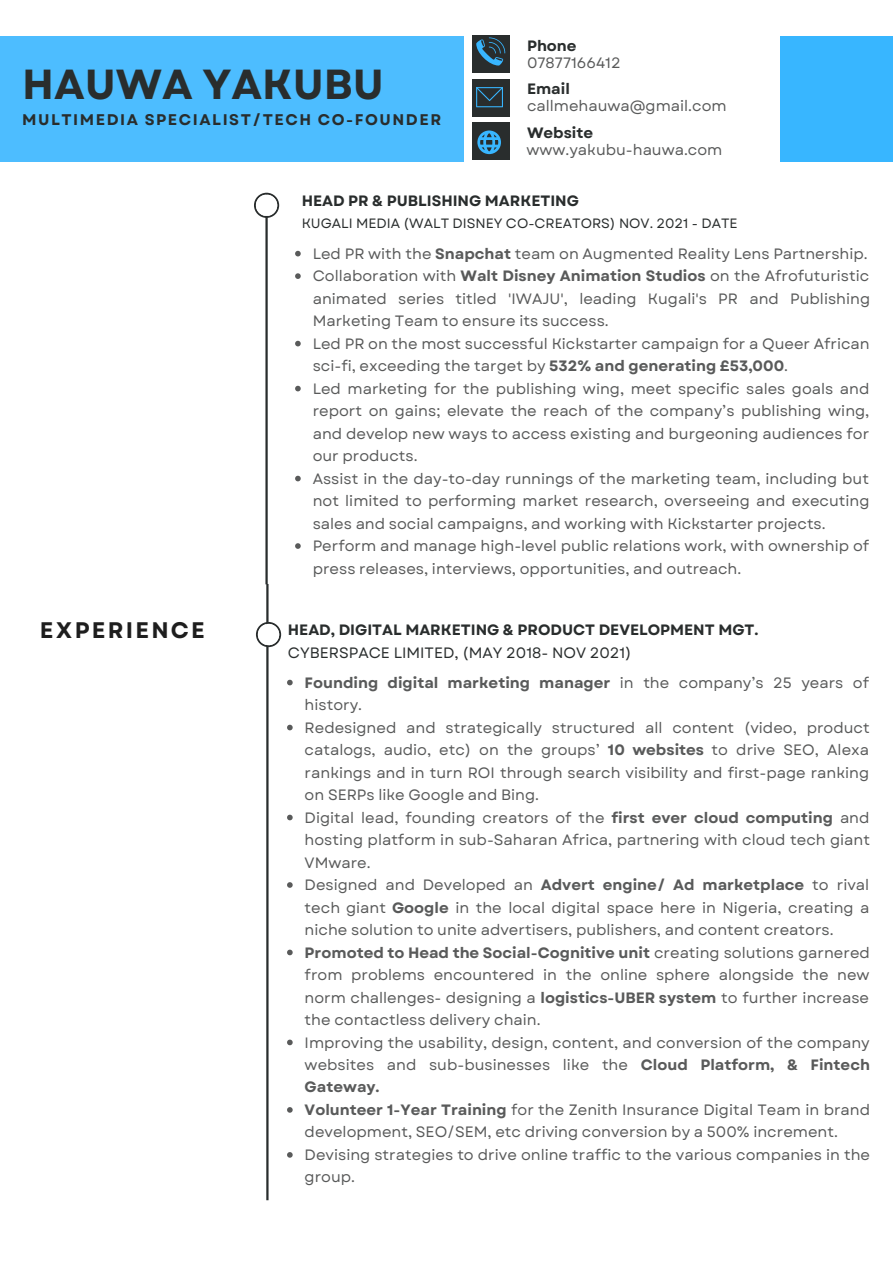
<style>
.page{position:relative;width:893px;height:1264px;background:#fff}
.page>*{position:absolute;margin:0;border:0;box-sizing:border-box;transform-origin:0 0}
.t1{font:700 42px "Garet";color:#292d2d}
.t2{font:700 22.5px "Garet";letter-spacing:.1em;color:#1e1e1e}
.t3{font:700 15.45px "Garet";letter-spacing:.1em;color:#292d2d}
.t4{font:15px/22.5px "Garet";color:#595a5a}
.t5{font:700 15px "Garet";color:#292d2d}
.t6{font:15px "Garet";color:#292d2d}
.t7{font:13.5px "Garet";color:#292d2d}
.s1{font-weight:700}
</style>
<div class="page">
<div style="left:0;top:36px;width:464px;height:126px;background:#4dbdff"></div>
<div style="left:780px;top:36px;width:112px;height:126px;background:#38b6ff"></div>
<div style="left:472px;top:36px;width:37px;height:37px;background:#292d2d"></div>
<div style="left:472px;top:79px;width:37px;height:37px;background:#292d2d"></div>
<div style="left:472px;top:123px;width:37px;height:37px;background:#292d2d"></div>
<svg style="left:295px;top:251px;width:6px;height:5px"></svg>
<svg style="left:295px;top:273px;width:6px;height:6px"></svg>
<svg style="left:295px;top:341px;width:6px;height:5px"></svg>
<svg style="left:295px;top:386px;width:6px;height:5px"></svg>
<svg style="left:295px;top:476px;width:6px;height:5px"></svg>
<svg style="left:295px;top:543px;width:6px;height:6px"></svg>
<svg style="left:287px;top:679px;width:5px;height:6px"></svg>
<svg style="left:287px;top:724px;width:5px;height:6px"></svg>
<svg style="left:287px;top:814px;width:5px;height:6px"></svg>
<svg style="left:287px;top:882px;width:5px;height:5px"></svg>
<svg style="left:287px;top:949px;width:5px;height:6px"></svg>
<svg style="left:287px;top:1039px;width:5px;height:6px"></svg>
<svg style="left:287px;top:1107px;width:5px;height:5px"></svg>
<svg style="left:287px;top:1152px;width:5px;height:5px"></svg>
<hr style="left:265px;top:193px;width:3px;height:391px;background:#292d2d">
<svg style="left:254px;top:193px;width:25px;height:25px"></svg>
<div style="left:256px;top:195px;width:21px;height:21px;background:#fff;border-radius:50%"></div>
<hr style="left:266px;top:584px;width:2px;height:616px;background:#292d2d">
<svg style="left:256px;top:622px;width:25px;height:25px"></svg>
<div style="left:258px;top:624px;width:21px;height:21px;background:#fff;border-radius:50%"></div>
<svg style="left:477px;top:130px;width:24px;height:24px"></svg>
<svg style="left:476px;top:87px;width:27px;height:20px"></svg>
<svg style="left:476px;top:37px;width:29px;height:29px"></svg>
<h1 class="t1" style="left:22px;top:54px;width:363px">HAUWA YAKUBU</h1>
<p class="t3" style="left:22px;top:109px;width:420px">MULTIMEDIA SPECIALIST/TECH CO-FOUNDER</p>
<p class="t5" style="left:527px;top:34px;width:51px">Phone</p>
<p class="t5" style="left:527px;top:78px;width:44px">Email</p>
<p class="t5" style="left:527px;top:122px;width:68px">Website</p>
<p class="t4" style="left:527px;top:51px;width:95px">07877166412</p>
<p class="t4" style="left:527px;top:95px;width:201px">callmehauwa@gmail.com</p>
<p class="t4" style="left:526px;top:138px;width:197px">www.yakubu-hauwa.com</p>
<p class="t5" style="left:302px;top:190px;width:279px">HEAD PR &amp; PUBLISHING MARKETING</p>
<p class="t7" style="left:302px;top:213px;width:437px">KUGALI MEDIA (WALT DISNEY CO-CREATORS) NOV. 2021 - DATE</p>
<h2 class="t2" style="left:40px;top:614px;width:166px">EXPERIENCE</h2>
<p class="t4" style="left:313px;top:242px;width:559px">Led PR with the <span class="s1">Snapchat</span> team on Augmented Reality Lens Partnership.<br>Collaboration with <span class="s1">Walt Disney Animation Studios</span> on the Afrofuturistic animated series titled 'IWAJU', leading Kugali's PR and Publishing Marketing Team to ensure its success.<br>Led PR on the most successful Kickstarter campaign for a Queer African sci-fi, exceeding the target by <span class="s1">532% and generating £53,000</span>.<br>Led marketing for the publishing wing, meet specific sales goals and report on gains; elevate the reach of the company’s publishing wing, and develop new ways to access existing and burgeoning audiences for our products.<br>Assist in the day-to-day runnings of the marketing team, including but not limited to performing market research, overseeing and executing sales and social campaigns, and working with Kickstarter projects.<br>Perform and manage high-level public relations work, with ownership of press releases, interviews, opportunities, and outreach.</p>
<p class="t5" style="left:288px;top:619px;width:472px">HEAD, DIGITAL MARKETING &amp; PRODUCT DEVELOPMENT MGT.</p>
<p class="t6" style="left:288px;top:642px;width:345px">CYBERSPACE LIMITED, (MAY 2018- NOV 2021)</p>
<p class="t4" style="left:304px;top:671px;width:567px"><span class="s1">Founding digital marketing manager</span> in the company’s 25 years of history.<br>Redesigned and strategically structured all content (video, product catalogs, audio, etc) on the groups’ <span class="s1">10 websites</span> to drive SEO, Alexa rankings and in turn ROI through search visibility and first-page ranking on SERPs like Google and Bing.<br>Digital lead, founding creators of the <span class="s1">first ever cloud computing</span> and hosting platform in sub-Saharan Africa, partnering with cloud tech giant VMware.<br>Designed and Developed an <span class="s1">Advert engine/ Ad marketplace</span> to rival tech giant <span class="s1">Google</span> in the local digital space here in Nigeria, creating a niche solution to unite advertisers, publishers, and content creators.<br><span class="s1">Promoted to Head the Social-Cognitive unit</span> creating solutions garnered from problems encountered in the online sphere alongside the new norm challenges- designing a <span class="s1">logistics-UBER system</span> to further increase the contactless delivery chain.<br>Improving the usability, design, content, and conversion of the company websites and sub-businesses like the <span class="s1">Cloud Platform, &amp; Fintech Gateway.<br>Volunteer 1-Year Training</span> for the Zenith Insurance Digital Team in brand development, SEO/SEM, etc driving conversion by a 500% increment.<br>Devising strategies to drive online traffic to the various companies in the group.</p>
</div>
